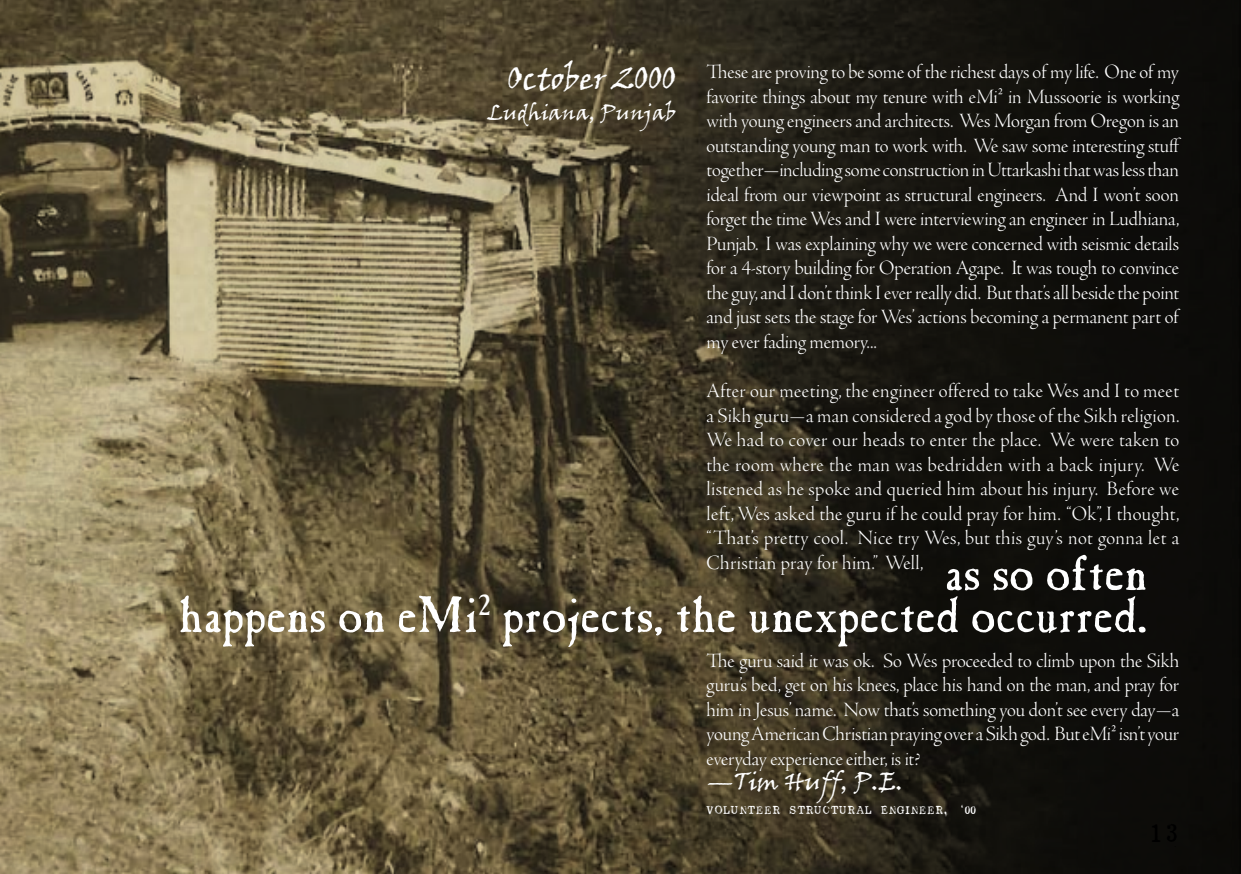
<style>
.page{position:relative;width:1241px;height:874px;background:#fff}
.page>*{position:absolute;margin:0;border:0;box-sizing:border-box;transform-origin:0 0}
.t1{font:52.5px "Casablanca Antique Plain";color:#fff}
.t2{font:31.5px "Viner Hand ITC";color:#fff}
.t3{font:24.5px "Viner Hand ITC";color:#fff}
.t4{font:21px/24.5px "Adobe Jenson Pro Lt Disp";letter-spacing:-.005em;color:#fff;text-align:justify}
.t5{font:21px "Viner Hand ITC";color:#fff}
.t6{font:14px "Bebete";letter-spacing:-.025em;color:#fff}
</style>
<div class="page">
<img style="left:0;top:0;width:1240px;height:873px">
<p class="t2" style="left:507px;top:58px;width:170px">October 2000</p>
<p class="t5" style="left:488px;top:99px;width:190px">Ludhiana, Punjab</p>
<p class="t4" style="left:706px;top:60px;width:476px;text-align:left">These are proving to be some of the richest days of my life. One of my favorite things about my tenure with eMi² in Mussoorie is working with young engineers and architects. Wes Morgan from Oregon is an outstanding young man to work with. We saw some interesting stuff together—including some construction in Uttarkashi that was less than ideal from our viewpoint as structural engineers. And I won’t soon forget the time Wes and I were interviewing an engineer in Ludhiana, Punjab. I was explaining why we were concerned with seismic details for a 4-story building for Operation Agape. It was tough to convince the guy, and I don’t think I ever really did. But that’s all beside the point and just sets the stage for Wes’ actions becoming a permanent part of my ever fading memory...</p>
<p class="t4" style="left:706px;top:378px;width:474px">After our meeting, the engineer offered to take Wes and I to meet a Sikh guru—a man considered a god by those of the Sikh religion.<br>We had to cover our heads to enter the place. We were taken to the room where the man was bedridden with a back injury. We listened as he spoke and queried him about his injury. Before we left, Wes asked the guru if he could pray for him. “Ok”, I thought, “That’s pretty cool. Nice try Wes, but this guy’s not gonna let a Christian pray for him.” Well,</p>
<p class="t1" style="left:944px;top:542px;width:204px">as so often</p>
<p class="t1" style="left:179px;top:584px;width:969px">happens on eMi<sup>2</sup> projects, the unexpected occurred.</p>
<p class="t4" style="left:706px;top:648px;width:474px">The guru said it was ok. So Wes proceeded to climb upon the Sikh guru’s bed, get on his knees, place his hand on the man, and pray for him in Jesus’ name. Now that’s something you don’t see every day—a young American Christian praying over a Sikh god. But eMi² isn’t your everyday experience either, is it?</p>
<p class="t3" style="left:706px;top:766px;width:198px">—Tim Huff, P.E.</p>
<p class="t6" style="left:706px;top:800px;width:271px">volunteer Structural Engineer, ‘00</p>
</div>
